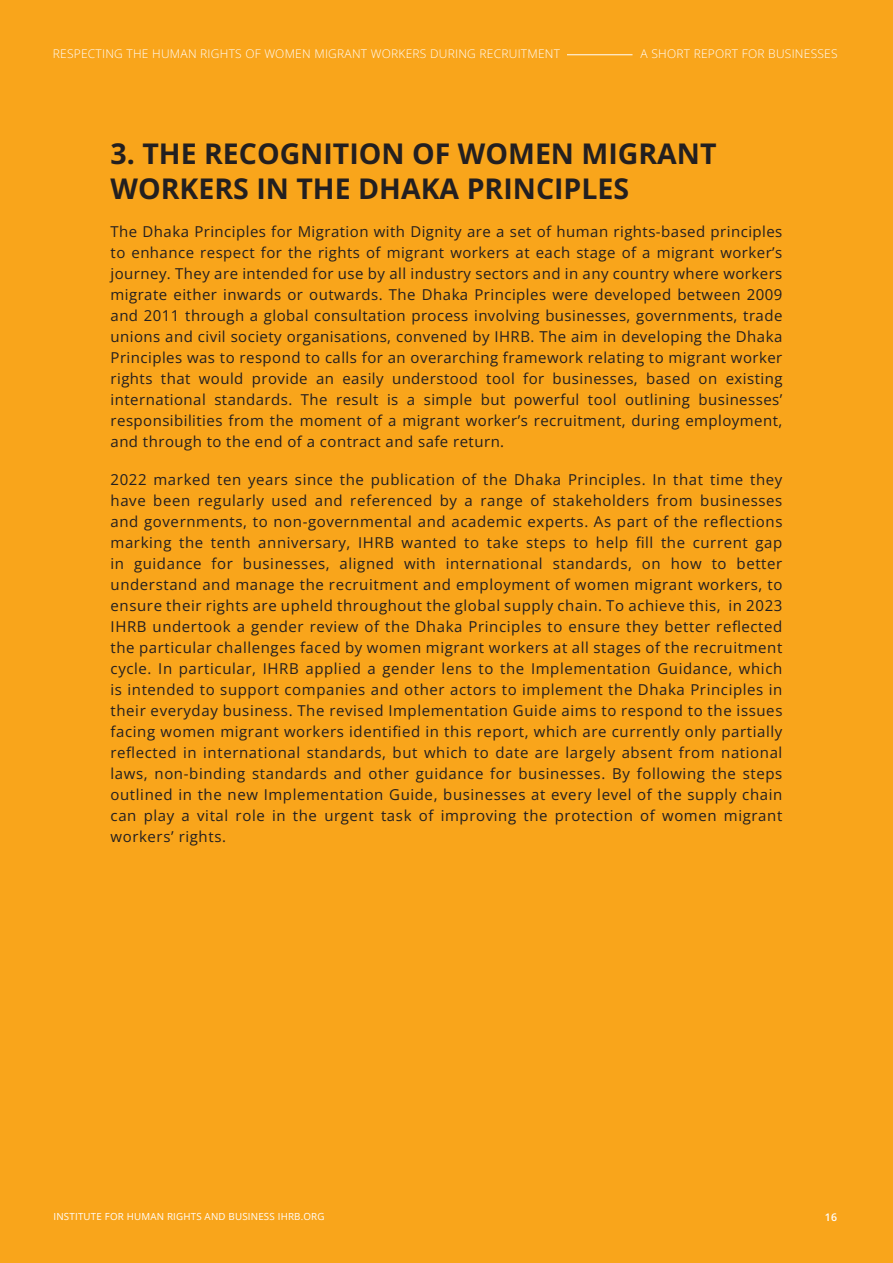
<style>
.page{position:relative;width:893px;height:1263px;background:#f9a51b}
.page>*{position:absolute;margin:0;border:0;box-sizing:border-box;transform-origin:0 0}
.Subheading{font:700 28.5px/34.2px "Open Sans";color:#231f20}
.Body_copy{font:15px/21px "Open Sans";letter-spacing:.035em;color:#231f20;text-align:justify}
.t1{font:300 12px "Open Sans";letter-spacing:.02em;color:#fff}
.t2{font:600 10.5px "Open Sans";color:#fff}
.t3{font:9.75px "Open Sans";letter-spacing:.02em;color:#fff}
</style>
<div class="page">
<hr style="left:567px;top:54px;width:65px;height:1px;background:#fff">
<p class="t1" style="left:53px;top:46px;width:509px">RESPECTING THE HUMAN RIGHTS OF WOMEN MIGRANT WORKERS DURING RECRUITMENT</p>
<p class="t1" style="left:641px;top:46px;width:199px">A SHORT REPORT FOR BUSINESSES</p>
<p class="Subheading" style="left:111px;top:136px;width:608px">3. THE RECOGNITION OF WOMEN MIGRANT<br>WORKERS IN THE DHAKA PRINCIPLES</p>
<p class="Body_copy" style="left:111px;top:220px;width:673px">The Dhaka Principles for Migration with Dignity are a set of human rights-based principles to enhance respect for the rights of migrant workers at each stage of a migrant worker’s journey. They are intended for use by all industry sectors and in any country where workers migrate either inwards or outwards. The Dhaka Principles were developed between 2009 and 2011 through a global consultation process involving businesses, governments, trade unions and civil society organisations, convened by IHRB. The aim in developing the Dhaka Principles was to respond to calls for an overarching framework relating to migrant worker rights that would provide an easily understood tool for businesses, based on existing international standards. The result is a simple but powerful tool outlining businesses’ responsibilities from the moment of a migrant worker’s recruitment, during employment, and through to the end of a contract and safe return.</p>
<p class="Body_copy" style="left:111px;top:468px;width:673px">2022 marked ten years since the publication of the Dhaka Principles. In that time they have been regularly used and referenced by a range of stakeholders from businesses and governments, to non-governmental and academic experts. As part of the reflections marking the tenth anniversary, IHRB wanted to take steps to help fill the current gap in guidance for businesses, aligned with international standards, on how to better understand and manage the recruitment and employment of women migrant workers, to ensure their rights are upheld throughout the global supply chain. To achieve this, in 2023<br>IHRB undertook a gender review of the Dhaka Principles to ensure they better reflected the particular challenges faced by women migrant workers at all stages of the recruitment cycle. In particular, IHRB applied a gender lens to the Implementation Guidance, which is intended to support companies and other actors to implement the Dhaka Principles in their everyday business. The revised Implementation Guide aims to respond to the issues facing women migrant workers identified in this report, which are currently only partially reflected in international standards, but which to date are largely absent from national laws, non-binding standards and other guidance for businesses. By following the steps outlined in the new Implementation Guide, businesses at every level of the supply chain can play a vital role in the urgent task of improving the protection of women migrant workers’ rights.</p>
<p class="t3" style="left:54px;top:1210px;width:273px">INSTITUTE FOR HUMAN RIGHTS AND BUSINESS IHRB.ORG</p>
<p class="t2" style="left:825px;top:1210px;width:14px">16</p>
</div>
